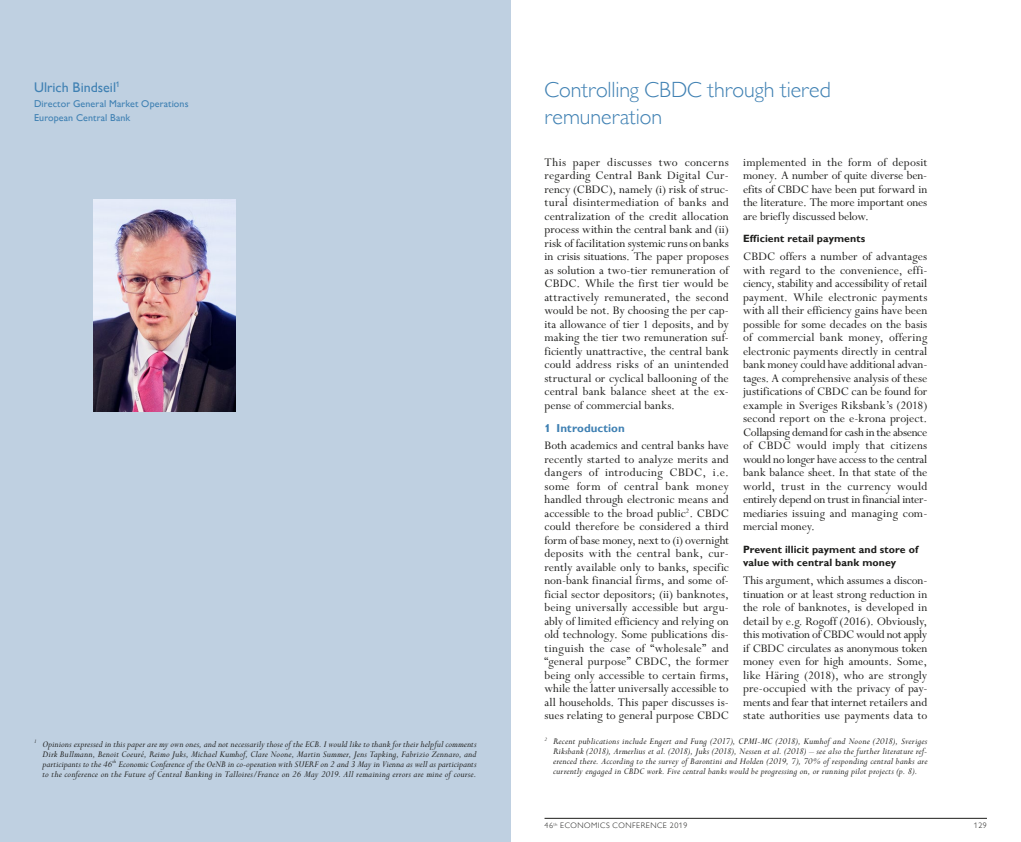
<style>
.page{position:relative;width:1021px;height:842px;background:#fff}
.page>*{position:absolute;margin:0;border:0;box-sizing:border-box;transform-origin:0 0}
.t1{font:300 22px/27px "Gill Sans MT Pro";letter-spacing:-.005em;color:#4081b3}
.t2{font:500 14px "Gill Sans MT Pro";color:#4081b3}
.t3{font:13px/13.5px "Perpetua Std";color:#1d1d1b;text-align:justify}
.t4{font:700 11.5px "Gill Sans MT Pro";letter-spacing:.005em;color:#4081b3}
.t5{font:700 10.5px/13px "Gill Sans MT Pro";letter-spacing:.005em;color:#1d1d1b}
.t6{font:italic 10px/10px "Perpetua Std";letter-spacing:.015em;color:#1d1d1b;text-align:justify}
.t7{font:500 10px/14.8px "Gill Sans MT Pro";letter-spacing:.01em;color:#4081b3}
.t8{font:300 8px "Gill Sans MT Pro";letter-spacing:.06em;color:#1d1d1b}
</style>
<div class="page">
<hr style="left:544px;top:818px;width:442px;height:1px;background:#1d1d1b">
<div style="left:0;top:0;width:510px;height:842px;background:#bfd0e1"></div>
<img style="left:94px;top:200px;width:141px;height:211px">
<p class="t2" style="left:34px;top:79px;width:87px">Ulrich Bindseil<sup>1</sup></p>
<p class="t7" style="left:34px;top:96px;width:156px">Director General Market Operations<br>European Central Bank</p>
<p class="t6" style="left:43px;top:739px;width:435px;text-indent:-9px"><sup>1</sup> Opinions expressed in this paper are my own ones, and not necessarily those of the ECB. I would like to thank for their helpful comments Dirk Bullmann, Benoit Coeuré, Reimo Juks, Michael Kumhof, Clare Noone, Martin Summer, Jens Tapking, Fabrizio Zennaro, and participants to the 46<sup>th</sup> Economic Conference of the OeNB in co-operation with SUERF on 2 and 3 May in Vienna as well as participants to the conference on the Future of Central Banking in Talloires/France on 26 May 2019. All remaining errors are mine of course.</p>
<h1 class="t1" style="left:544px;top:75px;width:288px">Controlling CBDC through tiered remuneration</h1>
<p class="t3" style="left:544px;top:156px;width:186px">This paper discusses two concerns regarding Central Bank Digital Cur&shy;rency (CBDC), namely (i) risk of struc&shy;tural disintermediation of banks and centralization of the credit allocation process within the central bank and (ii) risk of facilitation systemic runs on banks in crisis situations. The paper proposes as solution a two-tier remuneration of CBDC. While the first tier would be attractively remunerated, the second would be not. By choosing the per cap&shy;ita allowance of tier 1 deposits, and by making the tier two remuneration suf&shy;ficiently unattractive, the central bank could address risks of an unintended structural or cyclical ballooning of the central bank balance sheet at the ex&shy;pense of commercial banks.</p>
<p class="t4" style="left:544px;top:421px;width:82px">1 Introduction</p>
<p class="t3" style="left:544px;top:439px;width:186px">Both academics and central banks have recently started to analyze merits and dangers of introducing CBDC, i.e. some form of central bank money handled through electronic means and accessible to the broad public<sup>2</sup>. CBDC could therefore be considered a third form of base money, next to (i) overnight deposits with the central bank, cur&shy;rently available only to banks, specific non-bank financial firms, and some of&shy;ficial sector depositors; (ii) banknotes, being universally accessible but argu&shy;ably of limited efficiency and relying on old technology. Some publications dis&shy;tinguish the case of “wholesale” and “general purpose” CBDC, the former being only accessible to certain firms, while the latter universally accessible to all households. This paper discusses is&shy;sues relating to general purpose CBDC</p>
<p class="t3" style="left:743px;top:156px;width:186px">implemented in the form of deposit money. A number of quite diverse ben&shy;efits of CBDC have been put forward in the literature. The more important ones are briefly discussed below.</p>
<p class="t5" style="left:743px;top:232px;width:124px">Efficient retail payments</p>
<p class="t3" style="left:743px;top:250px;width:186px">CBDC offers a number of advantages with regard to the convenience, effi&shy;ciency, stability and accessibility of retail payment. While electronic payments with all their efficiency gains have been possible for some decades on the basis of commercial bank money, offering electronic payments directly in central bank money could have additional advan&shy;tages. A comprehensive analysis of these justifications of CBDC can be found for example in Sveriges Riksbank’s (2018) second report on the e-krona project.<br>Collapsing demand for cash in the absence of CBDC would imply that citizens would no longer have access to the central bank balance sheet. In that state of the world, trust in the currency would entirely depend on trust in financial inter&shy;mediaries issuing and managing com&shy;mercial money.</p>
<p class="t5" style="left:743px;top:543px;width:177px">Prevent illicit payment and store of value with central bank money</p>
<p class="t3" style="left:743px;top:574px;width:186px">This argument, which assumes a discon&shy;tinuation or at least strong reduction in the role of banknotes, is developed in detail by e.g. Rogoff (2016). Obviously, this motivation of CBDC would not apply if CBDC circulates as anonymous token money even for high amounts. Some, like Häring (2018), who are strongly pre-occupied with the privacy of pay&shy;ments and fear that internet retailers and state authorities use payments data to</p>
<p class="t6" style="left:553px;top:736px;width:376px;text-indent:-9px"><sup>2</sup> Recent publications include Engert and Fung (2017), CPMI-MC (2018), Kumhof and Noone (2018), Sveriges Riksbank (2018), Armerlius et al. (2018), Juks (2018), Nessen et al. (2018) – see also the further literature ref&shy;erenced there. According to the survey of Barontini and Holden (2019, 7), 70% of responding central banks are currently engaged in CBDC work. Five central banks would be progressing on, or running pilot projects (p. 8).</p>
<p class="t8" style="left:544px;top:821px;width:144px">46<sup>th</sup> ECONOMICS CONFERENCE 2019</p>
<p class="t8" style="left:973px;top:821px;width:14px">129</p>
</div>
